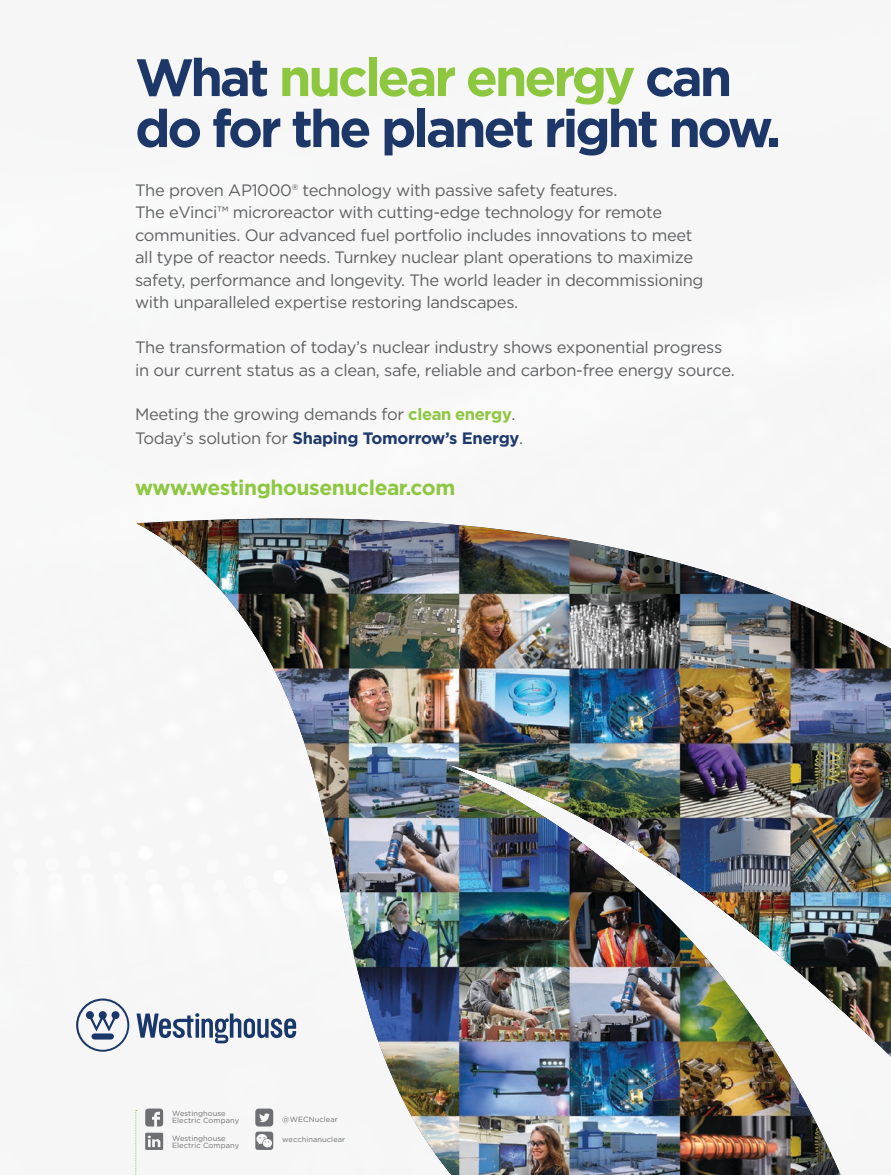
<style>
.page{position:relative;width:891px;height:1175px;background:#fff}
.page>*{position:absolute;margin:0;border:0;box-sizing:border-box;transform-origin:0 0}
.t1{font:700 52.5px/51px "Gotham";letter-spacing:-.06em;color:#1d3768}
.t2{font:700 21px "Gotham";letter-spacing:-.02em;color:#8dc740}
.t3{font:16.5px/22.5px "Gotham";letter-spacing:-.02em;color:#5f6062}
.t4{font:7.5px/7.1px "Gotham";letter-spacing:.01em;color:#6e6f72}
.s1{color:#8dc740}
.s2{font-weight:700;color:#8dc740}
.s3{font-weight:700;color:#1e396b}
</style>
<div class="page">
<div style="left:136px;top:517px;width:755px;height:657px;background:#231f20;opacity:.33"></div>
<svg style="left:145px;top:1108px;width:18px;height:18px"></svg>
<svg style="left:145px;top:1132px;width:18px;height:17px"></svg>
<svg style="left:255px;top:1108px;width:18px;height:41px"></svg>
<svg style="left:135px;top:1110px;width:2px;height:65px"></svg>
<svg style="left:76px;top:998px;width:53px;height:53px"></svg>
<svg style="left:136px;top:1013px;width:160px;height:30px"></svg>
<h1 class="t1" style="left:135px;top:52px;width:648px">What <span class="s1">nuclear energy</span> can do for the planet right now.</h1>
<p class="t3" style="left:135px;top:178px;width:570px">The proven AP1000® technology with passive safety features.<br>The eVinci™ microreactor with cutting-edge technology for remote communities. Our advanced fuel portfolio includes innovations to meet all type of reactor needs. Turnkey nuclear plant operations to maximize safety, performance and longevity. The world leader in decommissioning with unparalleled expertise restoring landscapes.</p>
<p class="t3" style="left:135px;top:336px;width:601px">The transformation of today’s nuclear industry shows exponential progress in our current status as a clean, safe, reliable and carbon-free energy source.</p>
<p class="t3" style="left:135px;top:402px;width:390px;line-height:24px">Meeting the growing demands for <span class="s2">clean energy</span>.<br>Today’s solution for <span class="s3">Shaping Tomorrow’s Energy</span>.</p>
<p class="t2" style="left:135px;top:473px;width:322px">www.westinghousenuclear.com</p>
<p class="t4" style="left:172px;top:1109px;width:69px">Westinghouse<br>Electric Company</p>
<p class="t4" style="left:282px;top:1115px;width:57px">@WECNuclear</p>
<p class="t4" style="left:282px;top:1136px;width:65px">wecchinanuclear</p>
<p class="t4" style="left:172px;top:1134px;width:69px">Westinghouse<br>Electric Company</p>
</div>
